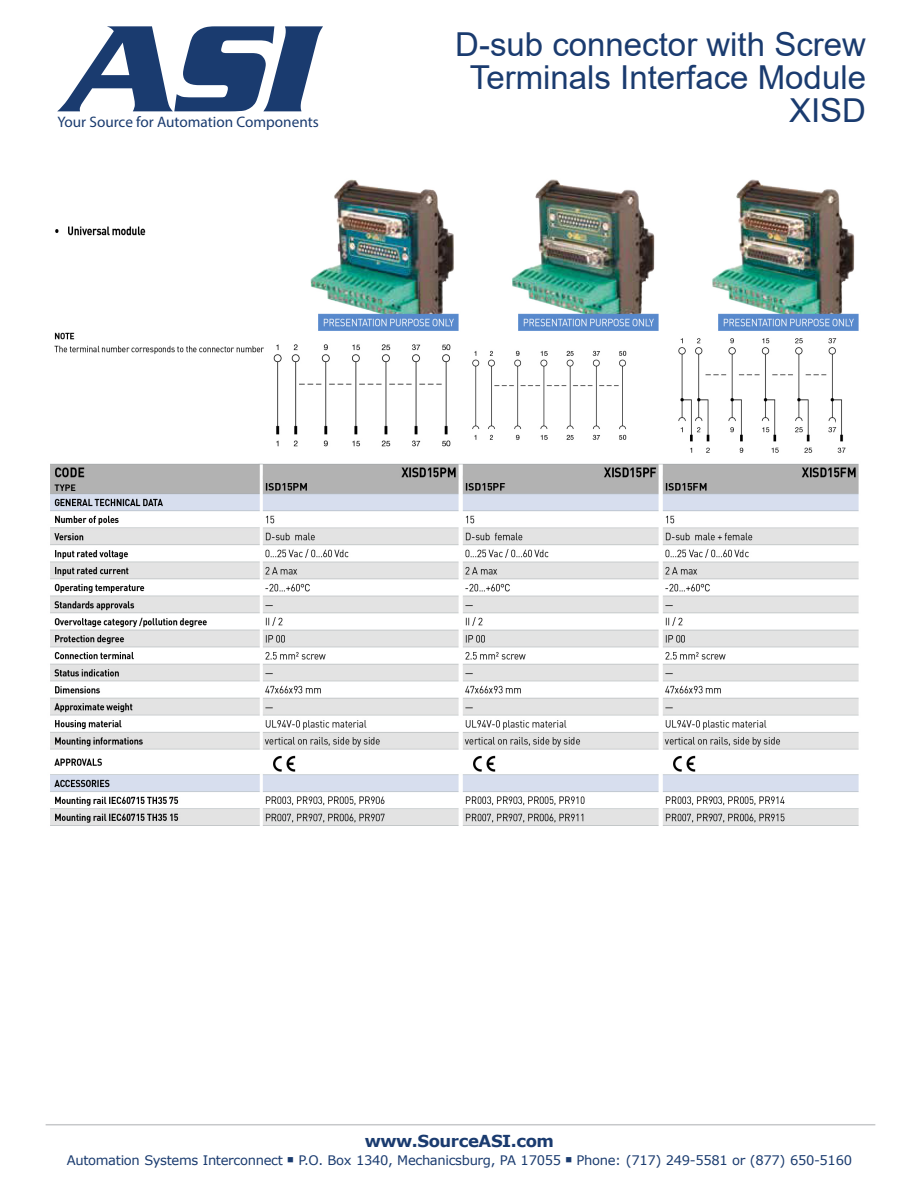
<style>
.page{position:relative;width:918px;height:1188px;background:#fff}
.page>*{position:absolute;margin:0;border:0;box-sizing:border-box;transform-origin:0 0}
.t1{font:33px/33px "Arial";color:#1a3b6f;text-align:right}
.t2{font:700 16.5px "Verdana";letter-spacing:-.025em;color:#1a3b6f}
.t3{font:15.3px "Myriad Pro";color:#1a3b6f}
.t4{font:13.2px "Verdana";letter-spacing:-.025em;color:#1a3b6f}
</style>
<div class="page">
<svg style="left:57px;top:26px;width:266px;height:85px"></svg>
<hr style="left:46px;top:1124px;width:829px;height:1px;background:#c7c8ca">
<img style="left:50px;top:179px;width:809px;height:647px">
<p class="t3" style="left:57px;top:112px;width:263px">Your Source for Automation Components</p>
<h1 class="t1" style="left:455px;top:28px;width:412px">D-sub connector with Screw<br>Terminals Interface Module<br>XISD</h1>
<p class="t2" style="left:365px;top:1129px;width:191px">www.SourceASI.com</p>
<p class="t4" style="left:67px;top:1151px;width:787px">Automation Systems Interconnect ■ P.O. Box 1340, Mechanicsburg, PA 17055 ■ Phone: (717) 249-5581 or (877) 650-5160</p>
</div>
